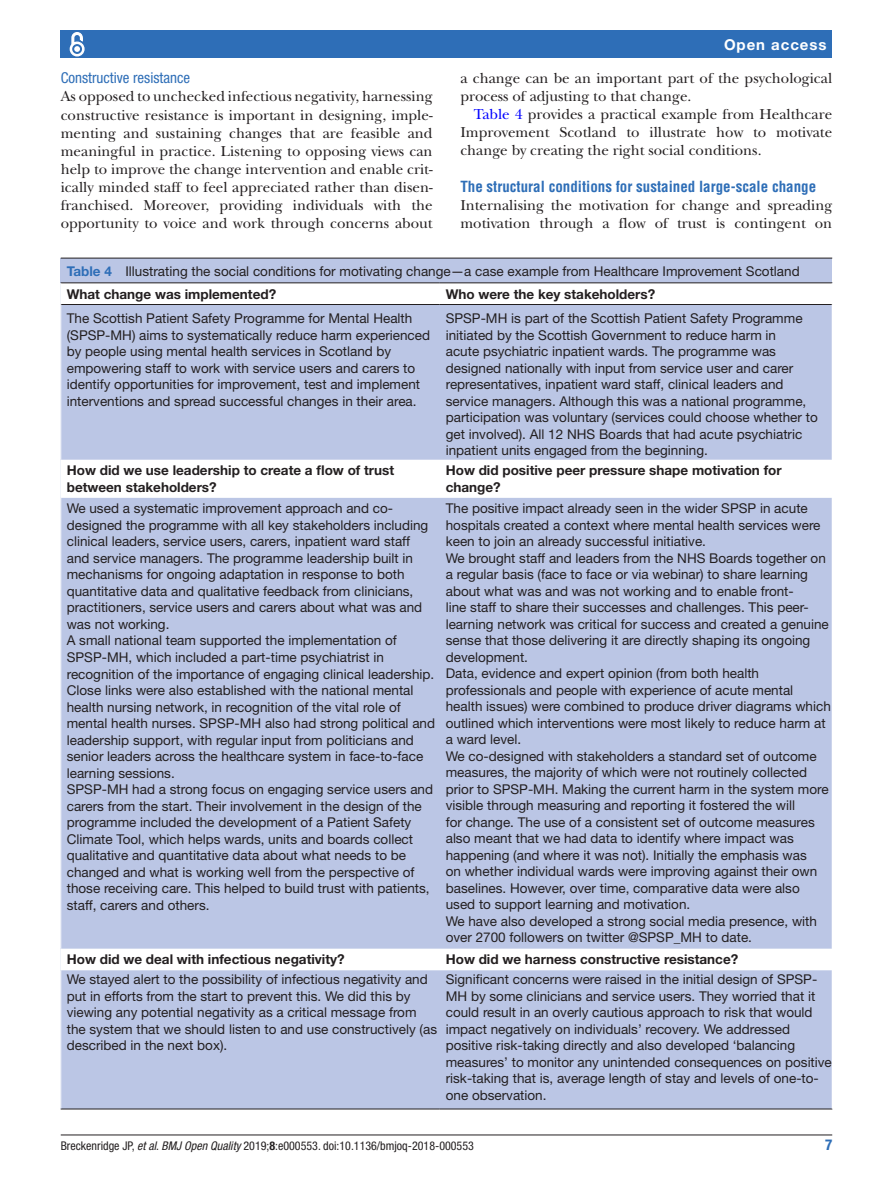
<style>
.page{position:relative;width:893px;height:1191px;background:#fff}
.page>*{position:absolute;margin:0;border:0;box-sizing:border-box;transform-origin:0 0}
.t1{font:15px/18px "New Baskerville";color:#231f20;text-align:justify}
.t2{font:700 condensed 15px "Helvetica LT Std";color:#2e6eb7}
.t3{font:condensed 15px "Helvetica Neue LT Std";color:#2e6eb7}
.t4{font:700 15px "Helvetica Neue LT Std";letter-spacing:.065em;color:#fff}
.t5{font:700 condensed 15px "Helvetica Neue LT Std";color:#2e6eb7}
.t6{font:13.5px/16.5px "Helvetica Neue LT Std";color:#231f20}
.t7{font:700 13.5px/16.5px "Helvetica Neue LT Std";color:#231f20}
.t8{font:condensed 12px "Helvetica Neue LT Std";color:#231f20}
.s1{color:#00f}
.s2{font-weight:700;color:#2e6eb7}
.s3{font-weight:700}
.s4{font-style:italic}
</style>
<div class="page">
<hr style="left:61px;top:1134px;width:771px;height:1px;background:#231f20">
<div style="left:61px;top:31px;width:771px;height:27px;background:#2e6eb7"></div>
<svg style="left:69px;top:32px;width:16px;height:25px"></svg>
<div style="left:61px;top:258px;width:771px;height:851px;background:#bbc6e5"></div>
<hr style="left:61px;top:258px;width:771px;height:1px;background:#231f20">
<svg style="left:61px;top:283px;width:771px;height:687px"></svg>
<hr style="left:61px;top:282px;width:379px;height:1px;background:#231f20">
<hr style="left:61px;top:304px;width:379px;height:1px;background:#231f20">
<hr style="left:440px;top:282px;width:392px;height:1px;background:#231f20">
<hr style="left:440px;top:304px;width:392px;height:1px;background:#231f20">
<hr style="left:61px;top:1108px;width:379px;height:1px;background:#231f20">
<hr style="left:440px;top:1108px;width:392px;height:1px;background:#231f20">
<svg style="left:60px;top:283px;width:1px;height:21px"></svg>
<svg style="left:60px;top:948px;width:1px;height:22px"></svg>
<p class="t3" style="left:61px;top:69px;width:131px">Constructive resistance</p>
<p class="t1" style="left:61px;top:88px;width:373px">As opposed to unchecked infectious negativity, harnessing constructive resistance is important in designing, imple&shy;menting and sustaining changes that are feasible and meaningful in practice. Listening to opposing views can help to improve the change intervention and enable crit&shy;ically minded staff to feel appreciated rather than disen&shy;franchised. Moreover, providing individuals with the opportunity to voice and work through concerns about</p>
<p class="t4" style="left:724px;top:35px;width:104px">Open access</p>
<p class="t1" style="left:460px;top:69px;width:373px">a change can be an important part of the psychological process of adjusting to that change.</p>
<p class="t1" style="left:460px;top:105px;width:373px;text-indent:13px"><span class="s1">Table 4</span> provides a practical example from Healthcare Improvement Scotland to illustrate how to motivate change by creating the right social conditions.</p>
<p class="t2" style="left:460px;top:177px;width:357px">The structural conditions for sustained large-scale change</p>
<p class="t1" style="left:460px;top:196px;width:373px">Internalising the motivation for change and spreading motivation through a flow of trust is contingent on</p>
<p class="t6" style="left:67px;top:260px;width:734px;line-height:22px"><span class="s2">Table 4</span> Illustrating the social conditions for motivating change—a case example from Healthcare Improvement Scotland<br><span class="s3">What change was implemented?</span></p>
<p class="t7" style="left:446px;top:285px;width:211px">Who were the key stakeholders?</p>
<p class="t6" style="left:67px;top:310px;width:365px">The Scottish Patient Safety Programme for Mental Health (SPSP-MH) aims to systematically reduce harm experienced by people using mental health services in Scotland by empowering staff to work with service users and carers to identify opportunities for improvement, test and implement interventions and spread successful changes in their area.</p>
<p class="t6" style="left:446px;top:310px;width:374px">SPSP-MH is part of the Scottish Patient Safety Programme initiated by the Scottish Government to reduce harm in<br>acute psychiatric inpatient wards. The programme was designed nationally with input from service user and carer representatives, inpatient ward staff, clinical leaders and service managers. Although this was a national programme, participation was voluntary (services could choose whether to get involved). All 12 NHS Boards that had acute psychiatric inpatient units engaged from the beginning.</p>
<p class="t7" style="left:67px;top:462px;width:329px">How did we use leadership to create a flow of trust between stakeholders?</p>
<p class="t7" style="left:446px;top:462px;width:337px">How did positive peer pressure shape motivation for change?</p>
<p class="t6" style="left:67px;top:500px;width:370px">We used a systematic improvement approach and co&shy;designed the programme with all key stakeholders including clinical leaders, service users, carers, inpatient ward staff and service managers. The programme leadership built in mechanisms for ongoing adaptation in response to both quantitative data and qualitative feedback from clinicians, practitioners, service users and carers about what was and was not working.<br>A small national team supported the implementation of SPSP-MH, which included a part-time psychiatrist in recognition of the importance of engaging clinical leadership.<br>Close links were also established with the national mental health nursing network, in recognition of the vital role of mental health nurses. SPSP-MH also had strong political and leadership support, with regular input from politicians and senior leaders across the healthcare system in face-to-face learning sessions.<br>SPSP-MH had a strong focus on engaging service users and carers from the start. Their involvement in the design of the programme included the development of a Patient Safety Climate Tool, which helps wards, units and boards collect qualitative and quantitative data about what needs to be changed and what is working well from the perspective of those receiving care. This helped to build trust with patients, staff, carers and others.</p>
<p class="t6" style="left:446px;top:500px;width:387px">The positive impact already seen in the wider SPSP in acute hospitals created a context where mental health services were keen to join an already successful initiative.<br>We brought staff and leaders from the NHS Boards together on a regular basis (face to face or via webinar) to share learning about what was and was not working and to enable front-<br>line staff to share their successes and challenges. This peer&shy;learning network was critical for success and created a genuine sense that those delivering it are directly shaping its ongoing development.<br>Data, evidence and expert opinion (from both health professionals and people with experience of acute mental health issues) were combined to produce driver diagrams which outlined which interventions were most likely to reduce harm at a ward level.<br>We co-designed with stakeholders a standard set of outcome measures, the majority of which were not routinely collected prior to SPSP-MH. Making the current harm in the system more visible through measuring and reporting it fostered the will<br>for change. The use of a consistent set of outcome measures also meant that we had data to identify where impact was happening (and where it was not). Initially the emphasis was<br>on whether individual wards were improving against their own baselines. However, over time, comparative data were also used to support learning and motivation.<br>We have also developed a strong social media presence, with over 2700 followers on twitter @SPSP_MH to date.</p>
<p class="t7" style="left:67px;top:950px;width:279px">How did we deal with infectious negativity?</p>
<p class="t7" style="left:446px;top:950px;width:294px">How did we harness constructive resistance?</p>
<p class="t6" style="left:67px;top:971px;width:372px">We stayed alert to the possibility of infectious negativity and put in efforts from the start to prevent this. We did this by viewing any potential negativity as a critical message from the system that we should listen to and use constructively (as described in the next box).</p>
<p class="t6" style="left:446px;top:971px;width:388px">Significant concerns were raised in the initial design of SPSP-MH by some clinicians and service users. They worried that it could result in an overly cautious approach to risk that would impact negatively on individuals’ recovery. We addressed positive risk-taking directly and also developed ‘balancing measures’ to monitor any unintended consequences on positive risk-taking that is, average length of stay and levels of one-to&shy;one observation.</p>
<p class="t8" style="left:61px;top:1138px;width:415px">Breckenridge JP, <span class="s4">et al</span>. <span class="s4">BMJ Open Quality</span> 2019;<span class="s3">8</span>:e000553. doi:10.1136/bmjoq-2018-000553</p>
<p class="t5" style="left:825px;top:1135px;width:9px">7</p>
</div>
